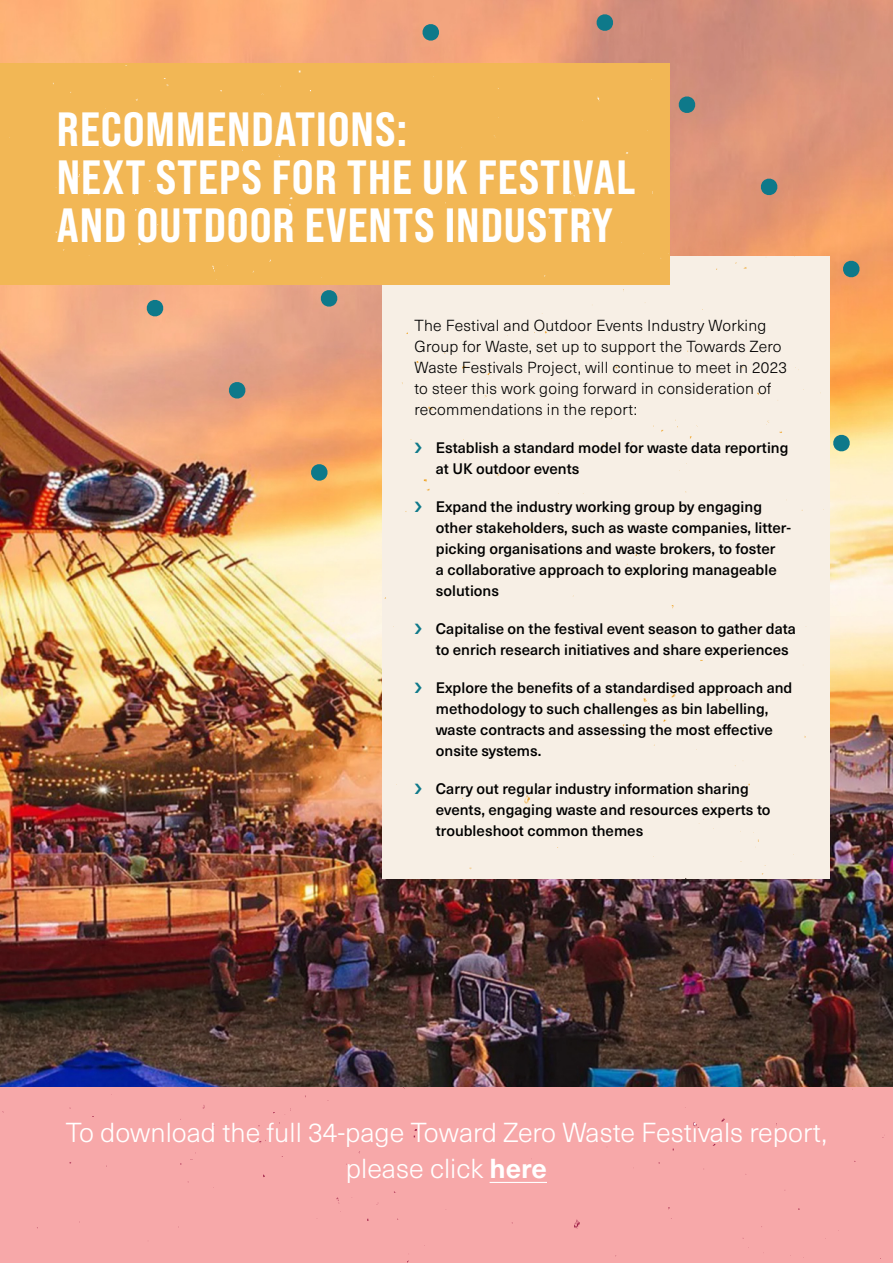
<style>
.page{position:relative;width:893px;height:1263px;background:#fff}
.page>*{position:absolute;margin:0;border:0;box-sizing:border-box;transform-origin:0 0}
.t1{font:48px/48px "Bebas Neue Pro Sm E Eb";letter-spacing:.02em;color:#fff}
.t2{font:300 27px/36px "Neue Haas Unica W1 G";color:#fff;text-align:center}
.t3{font:300 15.75px/21px "Neue Haas Unica W1 G";letter-spacing:.015em;color:#000}
.t4{font:500 15px/21px "Neue Haas Unica W1 G";color:#000}
.s1{font-weight:700}
</style>
<div class="page">
<img style="left:0;top:0;width:893px;height:1087px">
<svg style="left:832px;top:434px;width:19px;height:18px"></svg>
<svg style="left:842px;top:260px;width:18px;height:18px"></svg>
<svg style="left:760px;top:178px;width:18px;height:18px"></svg>
<svg style="left:678px;top:96px;width:18px;height:18px"></svg>
<svg style="left:310px;top:463px;width:18px;height:18px"></svg>
<svg style="left:596px;top:13px;width:18px;height:19px"></svg>
<svg style="left:320px;top:289px;width:18px;height:18px"></svg>
<svg style="left:228px;top:381px;width:18px;height:18px"></svg>
<svg style="left:422px;top:23px;width:18px;height:18px"></svg>
<svg style="left:146px;top:299px;width:18px;height:18px"></svg>
<div style="left:0;top:1087px;width:893px;height:176px;background:#f7a8a9"></div>
<div style="left:383px;top:256px;width:446px;height:622px;background:#f7efe5"></div>
<div style="left:0;top:64px;width:670px;height:220px;background:#f2b755"></div>
<hr style="left:490px;top:1182px;width:57px;height:1px;background:#fff">
<svg style="left:415px;top:442px;width:7px;height:10px"></svg>
<svg style="left:415px;top:501px;width:7px;height:11px"></svg>
<svg style="left:415px;top:623px;width:7px;height:11px"></svg>
<svg style="left:415px;top:682px;width:7px;height:11px"></svg>
<svg style="left:415px;top:783px;width:7px;height:11px"></svg>
<h1 class="t1" style="left:57px;top:104px;width:580px">RECOMMENDATIONS:<br>NEXT STEPS FOR THE UK FESTIVAL<br>AND OUTDOOR EVENTS INDUSTRY</h1>
<p class="t3" style="left:415px;top:314px;width:374px">The Festival and Outdoor Events Industry Working Group for Waste, set up to support the Towards Zero Waste Festivals Project, will continue to meet in 2023 to steer this work going forward in consideration of recommendations in the report:</p>
<p class="t4" style="left:436px;top:436px;width:354px">Establish a standard model for waste data reporting at UK outdoor events</p>
<p class="t4" style="left:436px;top:495px;width:357px">Expand the industry working group by engaging other stakeholders, such as waste companies, litter&shy;picking organisations and waste brokers, to foster<br>a collaborative approach to exploring manageable solutions</p>
<p class="t4" style="left:436px;top:617px;width:362px">Capitalise on the festival event season to gather data to enrich research initiatives and share experiences</p>
<p class="t4" style="left:436px;top:676px;width:358px">Explore the benefits of a standardised approach and methodology to such challenges as bin labelling, waste contracts and assessing the most effective onsite systems.</p>
<p class="t4" style="left:436px;top:777px;width:336px">Carry out regular industry information sharing events, engaging waste and resources experts to troubleshoot common themes</p>
<h2 class="t2" style="left:66px;top:1113px;width:763px">To download the full 34-page Toward Zero Waste Festivals report, please click <span class="s1">here</span></h2>
</div>
